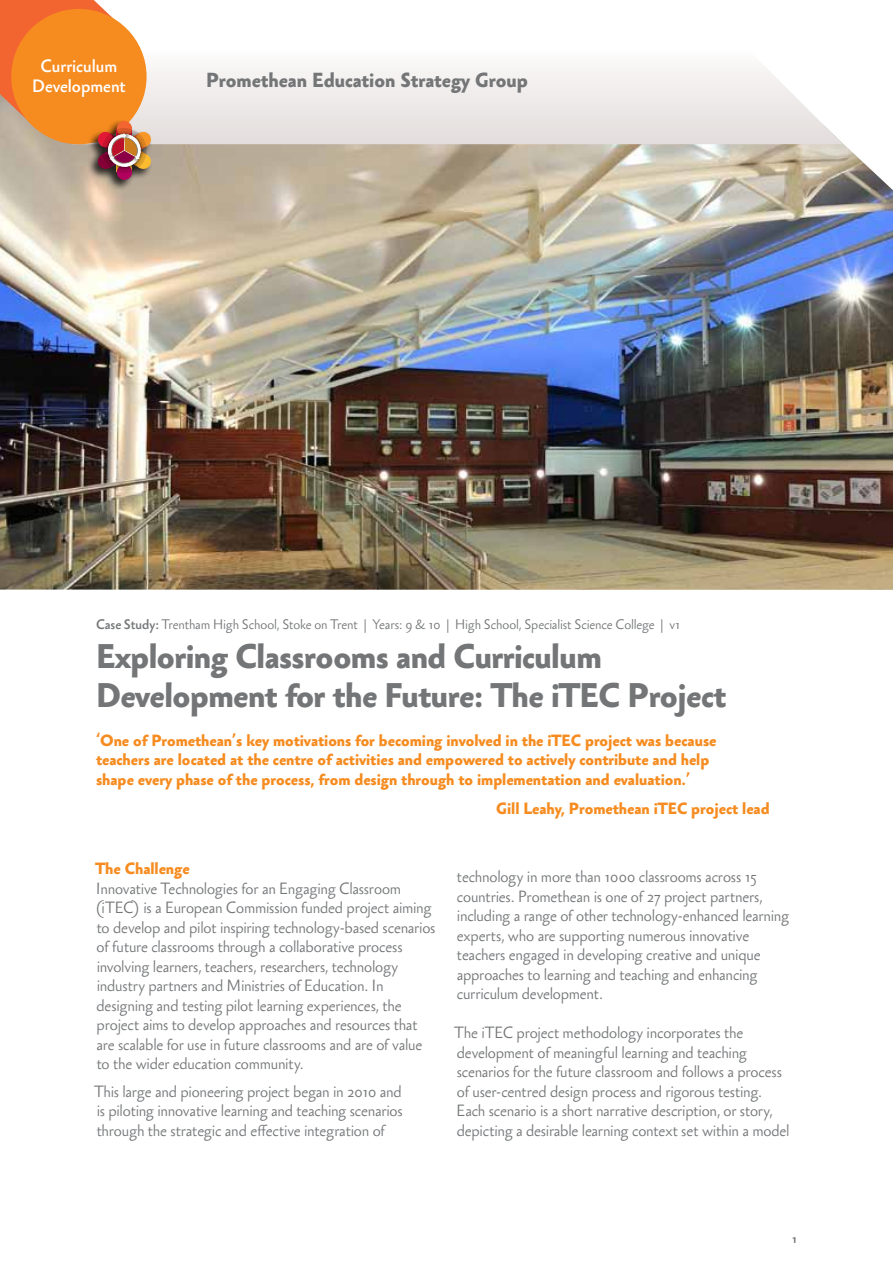
<style>
.page{position:relative;width:893px;height:1263px;background:#fff}
.page>*{position:absolute;margin:0;border:0;box-sizing:border-box;transform-origin:0 0}
.t1{font:500 31.5px/39px "Sebastian";letter-spacing:-.015em;color:#737577}
.t2{font:500 18.75px "Sebastian";color:#737577}
.t3{font:300 16.5px/19.8px "Sebastian";color:#fff;text-align:center}
.t4{font:300 15px/19.5px "Sebastian";letter-spacing:-.01em;color:#737577}
.t5{font:500 15px/19.5px "Sebastian";color:#f68b1f}
.t6{font:300 12.75px "Sebastian";letter-spacing:-.01em;color:#737577}
.t7{font:300 12px "Sebastian";color:#737577}
.s1{font-style:inherit}
</style>
<div class="page">
<img style="left:0;top:143px;width:893px;height:447px">
<svg style="left:152px;top:68px;width:691px;height:76px"></svg>
<div style="left:86px;top:121px;width:66px;height:69px;background:#000;opacity:.75"></div>
<div style="left:117px;top:165px;width:15px;height:15px;background:#b1005d;border-radius:50%"></div>
<img style="left:104px;top:170px;width:41px;height:1px">
<svg style="left:102px;top:128px;width:45px;height:45px"></svg>
<svg style="left:0;top:0;width:152px;height:170px;background:#e6924c"></svg>
<p class="t3" style="left:32px;top:57px;width:95px">Curriculum<br>Development</p>
<p class="t2" style="left:206px;top:67px;width:323px">Promethean Education Strategy Group</p>
<p class="t6" style="left:96px;top:616px;width:585px"><span class="s1">Case Study:</span> Trentham High School, Stoke on Trent | Years: 9 &amp; 10 | High School, Specialist Science College | v1</p>
<h1 class="t1" style="left:96px;top:637px;width:632px">Exploring Classrooms and Curriculum<br>Development for the Future: The iTEC Project</h1>
<p class="t5" style="left:96px;top:731px;width:622px">‘One of Promethean’s key motivations for becoming involved in the iTEC project was because teachers are located at the centre of activities and empowered to actively contribute and help shape every phase of the process, from design through to implementation and evaluation.’</p>
<p class="t5" style="left:496px;top:799px;width:275px">Gill Leahy, Promethean iTEC project lead</p>
<p class="t5" style="left:95px;top:859px;width:96px">The Challenge</p>
<p class="t4" style="left:96px;top:879px;width:341px">Innovative Technologies for an Engaging Classroom (iTEC) is a European Commission funded project aiming to develop and pilot inspiring technology-based scenarios of future classrooms through a collaborative process involving learners, teachers, researchers, technology industry partners and Ministries of Education. In designing and testing pilot learning experiences, the project aims to develop approaches and resources that are scalable for use in future classrooms and are of value to the wider education community.</p>
<p class="t4" style="left:94px;top:1082px;width:310px;text-align:justify">This large and pioneering project began in 2010 and is piloting innovative learning and teaching scenarios through the strategic and effective integration of</p>
<p class="t4" style="left:457px;top:867px;width:334px">technology in more than 1000 classrooms across 15 countries. Promethean is one of 27 project partners, including a range of other technology-enhanced learning experts, who are supporting numerous innovative teachers engaged in developing creative and unique approaches to learning and teaching and enhancing curriculum development.</p>
<p class="t4" style="left:455px;top:1023px;width:336px">The iTEC project methodology incorporates the development of meaningful learning and teaching scenarios for the future classroom and follows a process of user-centred design process and rigorous testing.<br>Each scenario is a short narrative description, or story, depicting a desirable learning context set within a model</p>
<p class="t7" style="left:792px;top:1230px;width:6px">1</p>
</div>
